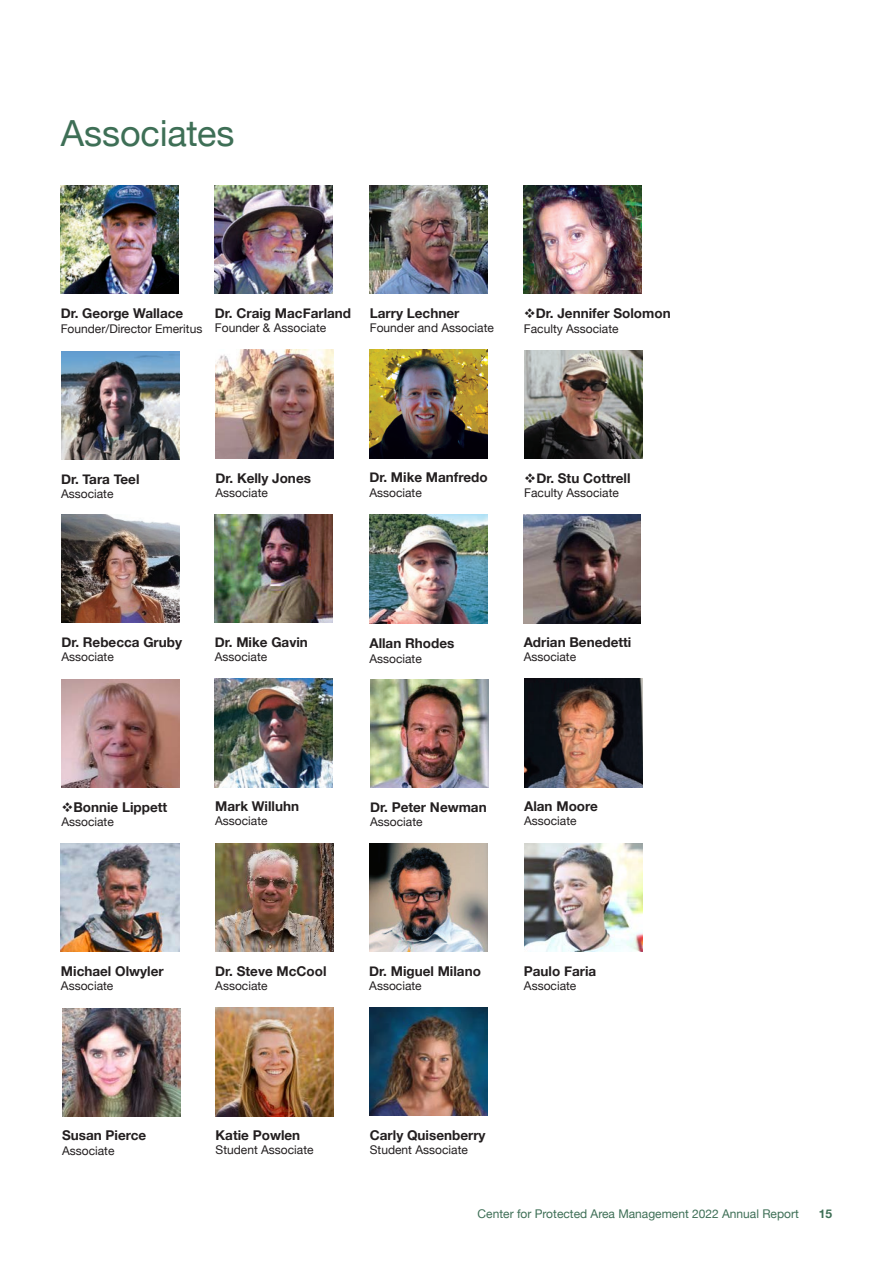
<style>
.page{position:relative;width:893px;height:1263px;background:#fff}
.page>*{position:absolute;margin:0;border:0;box-sizing:border-box;transform-origin:0 0}
.t1{font:36px "Helvetica Neue";letter-spacing:-.005em;color:#3e6f56}
.t2{font:700 13.5px "Helvetica Neue";color:#231f20}
.t3{font:12px "Helvetica Neue";color:#231f20}
.t4{font:12px "Helvetica Neue";color:#3e6f56}
.t5{font:700 12px "Helvetica Neue";color:#3e6f56}
</style>
<div class="page">
<img style="left:370px;top:515px;width:118px;height:108px">
<img style="left:61px;top:514px;width:118px;height:109px">
<img style="left:215px;top:514px;width:118px;height:109px">
<img style="left:524px;top:515px;width:116px;height:108px">
<img style="left:214px;top:679px;width:118px;height:108px">
<img style="left:370px;top:679px;width:118px;height:109px">
<img style="left:369px;top:844px;width:118px;height:108px">
<img style="left:524px;top:679px;width:118px;height:108px">
<img style="left:61px;top:844px;width:118px;height:108px">
<img style="left:215px;top:843px;width:118px;height:109px">
<img style="left:61px;top:186px;width:118px;height:108px">
<img style="left:524px;top:350px;width:118px;height:109px">
<img style="left:524px;top:186px;width:118px;height:108px">
<img style="left:215px;top:185px;width:118px;height:109px">
<img style="left:369px;top:186px;width:118px;height:108px">
<img style="left:61px;top:351px;width:118px;height:108px">
<img style="left:215px;top:350px;width:119px;height:108px">
<img style="left:369px;top:350px;width:118px;height:108px">
<img style="left:62px;top:1008px;width:118px;height:108px">
<img style="left:524px;top:843px;width:118px;height:109px">
<img style="left:61px;top:679px;width:118px;height:108px">
<img style="left:216px;top:1008px;width:118px;height:108px">
<img style="left:370px;top:1007px;width:118px;height:109px">
<p class="t1" style="left:61px;top:107px;width:175px">Associates</p>
<p class="t2" style="left:61px;top:303px;width:124px">Dr. George Wallace</p>
<p class="t3" style="left:61px;top:320px;width:143px">Founder/Director Emeritus</p>
<p class="t2" style="left:215px;top:302px;width:138px">Dr. Craig MacFarland</p>
<p class="t3" style="left:215px;top:319px;width:113px">Founder &amp; Associate</p>
<p class="t2" style="left:370px;top:302px;width:91px">Larry Lechner</p>
<p class="t3" style="left:370px;top:319px;width:126px">Founder and Associate</p>
<p class="t2" style="left:524px;top:303px;width:148px">❖Dr. Jennifer Solomon</p>
<p class="t3" style="left:524px;top:320px;width:96px">Faculty Associate</p>
<p class="t2" style="left:61px;top:468px;width:80px">Dr. Tara Teel</p>
<p class="t3" style="left:61px;top:485px;width:54px">Associate</p>
<p class="t2" style="left:215px;top:467px;width:97px">Dr. Kelly Jones</p>
<p class="t3" style="left:215px;top:484px;width:54px">Associate</p>
<p class="t2" style="left:61px;top:632px;width:122px">Dr. Rebecca Gruby</p>
<p class="t3" style="left:61px;top:648px;width:54px">Associate</p>
<p class="t2" style="left:215px;top:632px;width:95px">Dr. Mike Gavin</p>
<p class="t3" style="left:215px;top:648px;width:54px">Associate</p>
<p class="t2" style="left:369px;top:467px;width:120px">Dr. Mike Manfredo</p>
<p class="t3" style="left:369px;top:484px;width:54px">Associate</p>
<p class="t2" style="left:524px;top:467px;width:108px">❖Dr. Stu Cottrell</p>
<p class="t3" style="left:524px;top:484px;width:96px">Faculty Associate</p>
<p class="t2" style="left:369px;top:633px;width:86px">Allan Rhodes</p>
<p class="t3" style="left:369px;top:650px;width:54px">Associate</p>
<p class="t2" style="left:524px;top:631px;width:109px">Adrian Benedetti</p>
<p class="t3" style="left:524px;top:648px;width:54px">Associate</p>
<p class="t2" style="left:61px;top:796px;width:108px">❖Bonnie Lippett</p>
<p class="t3" style="left:61px;top:813px;width:54px">Associate</p>
<p class="t2" style="left:215px;top:795px;width:85px">Mark Willuhn</p>
<p class="t3" style="left:215px;top:812px;width:54px">Associate</p>
<p class="t2" style="left:370px;top:796px;width:118px">Dr. Peter Newman</p>
<p class="t3" style="left:370px;top:813px;width:54px">Associate</p>
<p class="t2" style="left:524px;top:795px;width:75px">Alan Moore</p>
<p class="t3" style="left:524px;top:812px;width:54px">Associate</p>
<p class="t2" style="left:61px;top:960px;width:104px">Michael Olwyler</p>
<p class="t3" style="left:61px;top:977px;width:54px">Associate</p>
<p class="t2" style="left:215px;top:960px;width:113px">Dr. Steve McCool</p>
<p class="t3" style="left:215px;top:977px;width:54px">Associate</p>
<p class="t2" style="left:369px;top:960px;width:113px">Dr. Miguel Milano</p>
<p class="t3" style="left:369px;top:977px;width:54px">Associate</p>
<p class="t2" style="left:524px;top:960px;width:74px">Paulo Faria</p>
<p class="t3" style="left:524px;top:977px;width:54px">Associate</p>
<p class="t2" style="left:62px;top:1125px;width:86px">Susan Pierce</p>
<p class="t3" style="left:62px;top:1142px;width:54px">Associate</p>
<p class="t2" style="left:216px;top:1124px;width:86px">Katie Powlen</p>
<p class="t3" style="left:216px;top:1141px;width:100px">Student Associate</p>
<p class="t2" style="left:370px;top:1124px;width:117px">Carly Quisenberry</p>
<p class="t3" style="left:370px;top:1141px;width:100px">Student Associate</p>
<p class="t4" style="left:478px;top:1205px;width:323px">Center for Protected Area Management 2022 Annual Report</p>
<p class="t5" style="left:819px;top:1204px;width:15px">15</p>
</div>
